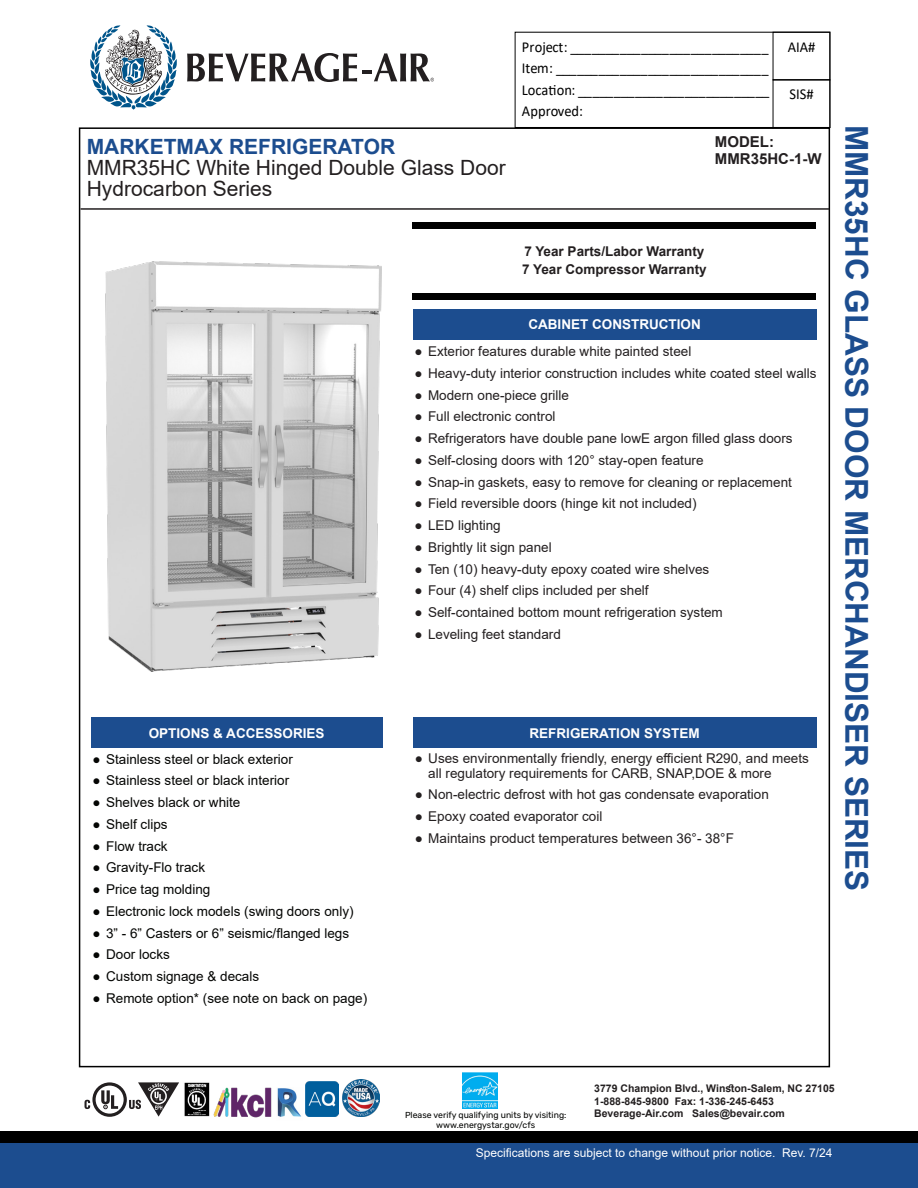
<style>
.page{position:relative;width:918px;height:1188px;background:#fff}
.page>*{position:absolute;margin:0;border:0;box-sizing:border-box;transform-origin:0 0}
.t1{font:700 31.5px "Arial";color:#1c4d8f}
.t2{font:21px/21px "Arial";color:#231f20}
.t3{font:15.15px/21.5px "Calibri";color:#000;text-align:justify;scale:.95 1}
.t4{font:700 15px "Arial";color:#231f20}
.t5{font:13.5px/15px "Arial";color:#231f20}
.t6{font:13.5px "Arial";color:#040503}
.t7{font:700 13.5px "Arial";color:#fff}
.t8{font:700 13.5px/18px "Arial";color:#231f20}
.t9{font:12px "Arial";color:#fff}
.t10{font:700 10.5px/12.6px "Arial";color:#231f20}
.Paragraph_Style_1{font:8.7px "Rubik";color:#040503}
.s1{font-weight:700;color:#1c4d8f}
</style>
<div class="page">
<div style="left:515px;top:32px;width:315px;height:96px;border:1px solid #000"></div>
<div style="left:773px;top:32px;width:57px;height:48px;border:1px solid #000"></div>
<div style="left:773px;top:79px;width:57px;height:49px;border:1px solid #000"></div>
<svg style="left:187px;top:53px;width:170px;height:29px"></svg>
<svg style="left:90px;top:25px;width:87px;height:85px"></svg>
<svg style="left:363px;top:53px;width:71px;height:28px"></svg>
<div style="left:413px;top:309px;width:403px;height:31px;background:#1c4d8f"></div>
<div style="left:413px;top:718px;width:403px;height:30px;background:#1c4d8f"></div>
<div style="left:91px;top:718px;width:292px;height:30px;background:#1c4d8f"></div>
<hr style="left:81px;top:208px;width:748px;height:2px;background:#231f20">
<img style="left:106px;top:261px;width:275px;height:411px">
<div style="left:0;top:1131px;width:918px;height:22px;background:#000"></div>
<div style="left:0;top:1143px;width:918px;height:45px;background:#1c4d8f"></div>
<img style="left:342px;top:1079px;width:38px;height:38px">
<img style="left:214px;top:1087px;width:58px;height:31px">
<img style="left:277px;top:1088px;width:25px;height:29px">
<img style="left:305px;top:1082px;width:34px;height:35px">
<svg style="left:85px;top:1082px;width:94px;height:35px"></svg>
<img style="left:184px;top:1082px;width:26px;height:35px">
<img style="left:463px;top:1072px;width:35px;height:36px">
<div style="left:413px;top:222px;width:403px;height:7px;background:#000"></div>
<div style="left:413px;top:294px;width:403px;height:6px;background:#000"></div>
<p class="t3" style="left:522px;top:36px;width:262px">Project: ____________________________ Item: ______________________________ Location: ___________________________ Approved:</p>
<p class="t3" style="left:788px;top:36px;width:31px">AIA#</p>
<p class="t3" style="left:790px;top:83px;width:27px">SIS#</p>
<p class="t2" style="left:87px;top:136px;width:420px"><span class="s1">MARKETMAX REFRIGERATOR<br></span>MMR35HC White Hinged Double Glass Door<br>Hydrocarbon Series</p>
<p class="t1" style="left:879px;top:125px;width:768px;rotate:90deg">MMR35HC GLASS DOOR MERCHANDISER SERIES</p>
<p class="t4" style="left:715px;top:131px;width:61px">MODEL:</p>
<p class="t4" style="left:715px;top:148px;width:108px">MMR35HC-1-W</p>
<p class="t8" style="left:522px;top:243px;width:186px">7 Year Parts/Labor Warranty<br>7 Year Compressor Warranty</p>
<p class="t7" style="left:528px;top:315px;width:174px">CABINET CONSTRUCTION</p>
<p class="t5" style="left:415px;top:344px;width:278px">● Exterior features durable white painted steel</p>
<p class="t5" style="left:415px;top:366px;width:404px">● Heavy-duty interior construction includes white coated steel walls</p>
<p class="t5" style="left:415px;top:387px;width:156px">● Modern one-piece grille</p>
<p class="t5" style="left:415px;top:409px;width:143px">● Full electronic control</p>
<p class="t5" style="left:415px;top:431px;width:380px">● Refrigerators have double pane lowE argon filled glass doors</p>
<p class="t5" style="left:415px;top:453px;width:291px">● Self-closing doors with 120° stay-open feature</p>
<p class="t5" style="left:415px;top:474px;width:379px">● Snap-in gaskets, easy to remove for cleaning or replacement</p>
<p class="t5" style="left:415px;top:496px;width:284px">● Field reversible doors (hinge kit not included)</p>
<p class="t5" style="left:415px;top:518px;width:88px">● LED lighting</p>
<p class="t5" style="left:415px;top:540px;width:139px">● Brightly lit sign panel</p>
<p class="t5" style="left:415px;top:561px;width:296px">● Ten (10) heavy-duty epoxy coated wire shelves</p>
<p class="t5" style="left:415px;top:583px;width:236px">● Four (4) shelf clips included per shelf</p>
<p class="t5" style="left:415px;top:605px;width:310px">● Self-contained bottom mount refrigeration system</p>
<p class="t5" style="left:415px;top:627px;width:148px">● Leveling feet standard</p>
<p class="t7" style="left:149px;top:723px;width:177px">OPTIONS &amp; ACCESSORIES</p>
<p class="t7" style="left:530px;top:723px;width:172px">REFRIGERATION SYSTEM</p>
<p class="t5" style="left:428px;top:750px;width:382px;text-indent:-14px">● Uses environmentally friendly, energy efficient R290, and meets all regulatory requirements for CARB, SNAP,DOE &amp; more</p>
<p class="t5" style="left:415px;top:787px;width:356px">● Non-electric defrost with hot gas condensate evaporation</p>
<p class="t5" style="left:415px;top:809px;width:189px">● Epoxy coated evaporator coil</p>
<p class="t5" style="left:415px;top:831px;width:321px">● Maintains product temperatures between 36°- 38°F</p>
<p class="t6" style="left:93px;top:750px;width:202px">● Stainless steel or black exterior</p>
<p class="t6" style="left:93px;top:771px;width:198px">● Stainless steel or black interior</p>
<p class="t6" style="left:93px;top:793px;width:149px">● Shelves black or white</p>
<p class="t6" style="left:93px;top:815px;width:77px">● Shelf clips</p>
<p class="t6" style="left:93px;top:837px;width:77px">● Flow track</p>
<p class="t6" style="left:93px;top:858px;width:114px">● Gravity-Flo track</p>
<p class="t6" style="left:93px;top:880px;width:119px">● Price tag molding</p>
<p class="t6" style="left:93px;top:902px;width:263px">● Electronic lock models (swing doors only)</p>
<p class="t6" style="left:93px;top:924px;width:258px">● 3” - 6” Casters or 6” seismic/flanged legs</p>
<p class="t6" style="left:93px;top:945px;width:79px">● Door locks</p>
<p class="t6" style="left:93px;top:967px;width:168px">● Custom signage &amp; decals</p>
<p class="t6" style="left:93px;top:989px;width:276px">● Remote option* (see note on back on page)</p>
<p class="t10" style="left:594px;top:1082px;width:242px">3779 Champion Blvd., Winston-Salem, NC 27105<br>1-888-845-9800 Fax: 1-336-245-6453</p>
<p class="Paragraph_Style_1" style="left:405px;top:1110px;width:163px">Please verify qualifying units by visiting:</p>
<p class="t10" style="left:594px;top:1108px;width:192px">Beverage-Air.com Sales@bevair.com</p>
<p class="Paragraph_Style_1" style="left:436px;top:1120px;width:100px">www.energystar.gov/cfs</p>
<p class="t9" style="left:476px;top:1145px;width:358px">Specifications are subject to change without prior notice. Rev. 7/24</p>
</div>
